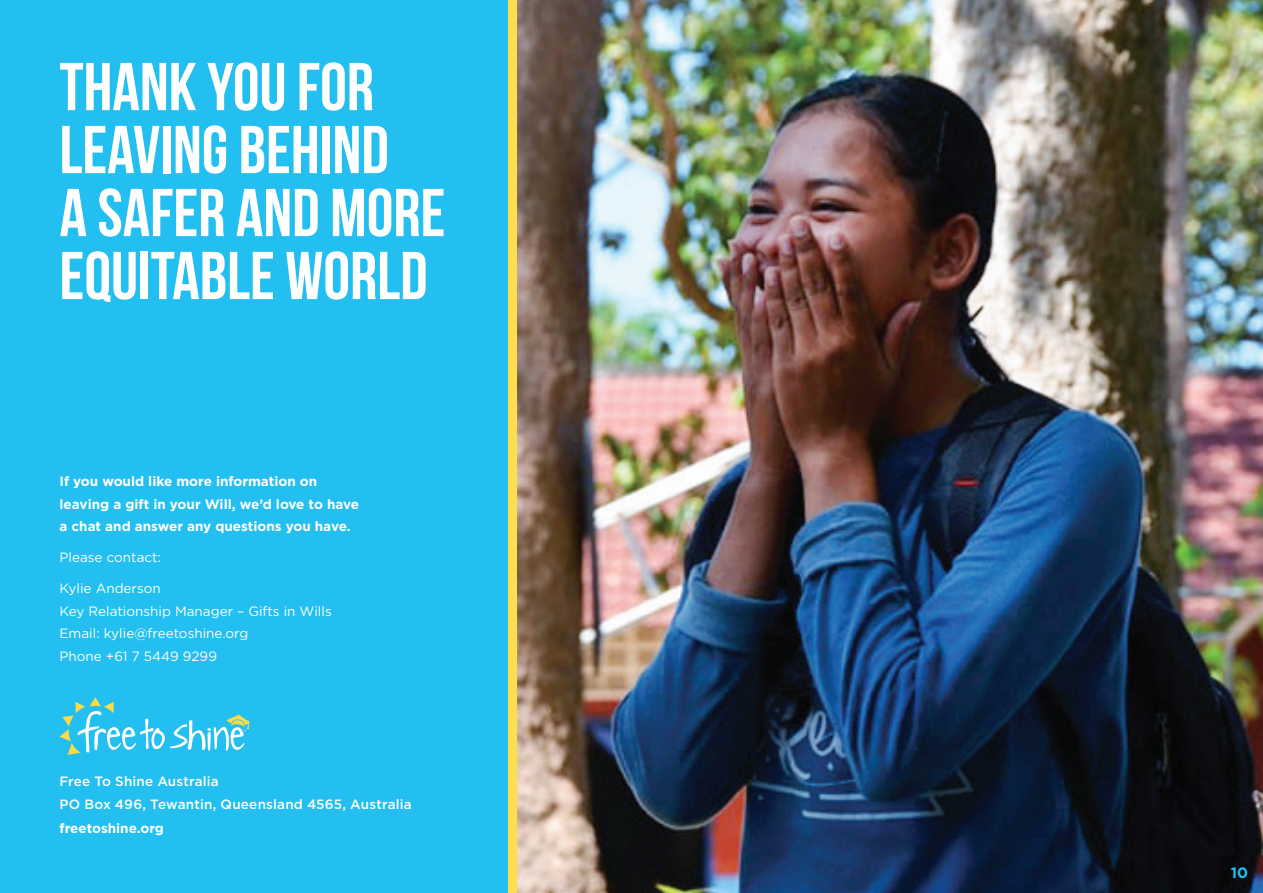
<style>
.page{position:relative;width:1263px;height:893px;background:#fff}
.page>*{position:absolute;margin:0;border:0;box-sizing:border-box;transform-origin:0 0}
.t1{font:700 67.5px/63px "Bebas Neue";color:#fff}
.t2{font:700 15px "Gotham";color:#23bff0}
.t3{font:700 13.5px/22.5px "Gotham";color:#fff}
.t4{font:13.5px/22.5px "Gotham";color:#fff}
.t5{font:500 13.5px/22.5px "Gotham";letter-spacing:.015em;color:#fff}
</style>
<div class="page">
<img style="left:517px;top:0;width:746px;height:893px">
<div style="left:0;top:0;width:517px;height:893px;background:#23bff0"></div>
<div style="left:508px;top:0;width:9px;height:893px;background:#ffde4e"></div>
<svg style="left:60px;top:697px;width:190px;height:58px"></svg>
<h1 class="t1" style="left:60px;top:55px;width:387px">THANK YOU FOR<br>LEAVING BEHIND<br>A SAFER AND MORE<br>EQUITABLE WORLD</h1>
<p class="t3" style="left:60px;top:470px;width:301px">If you would like more information on leaving a gift in your Will, we’d love to have a chat and answer any questions you have.</p>
<p class="t4" style="left:60px;top:546px;width:103px">Please contact:</p>
<p class="t4" style="left:60px;top:577px;width:274px">Kylie Anderson<br>Key Relationship Manager – Gifts in Wills<br>Email: kylie@freetoshine.org<br>Phone +61 7 5449 9299</p>
<p class="t5" style="left:60px;top:770px;width:354px">Free To Shine Australia<br>PO Box 496, Tewantin, Queensland 4565, Australia</p>
<p class="t3" style="left:60px;top:817px;width:106px">freetoshine.org</p>
<p class="t2" style="left:1231px;top:863px;width:19px">10</p>
</div>
